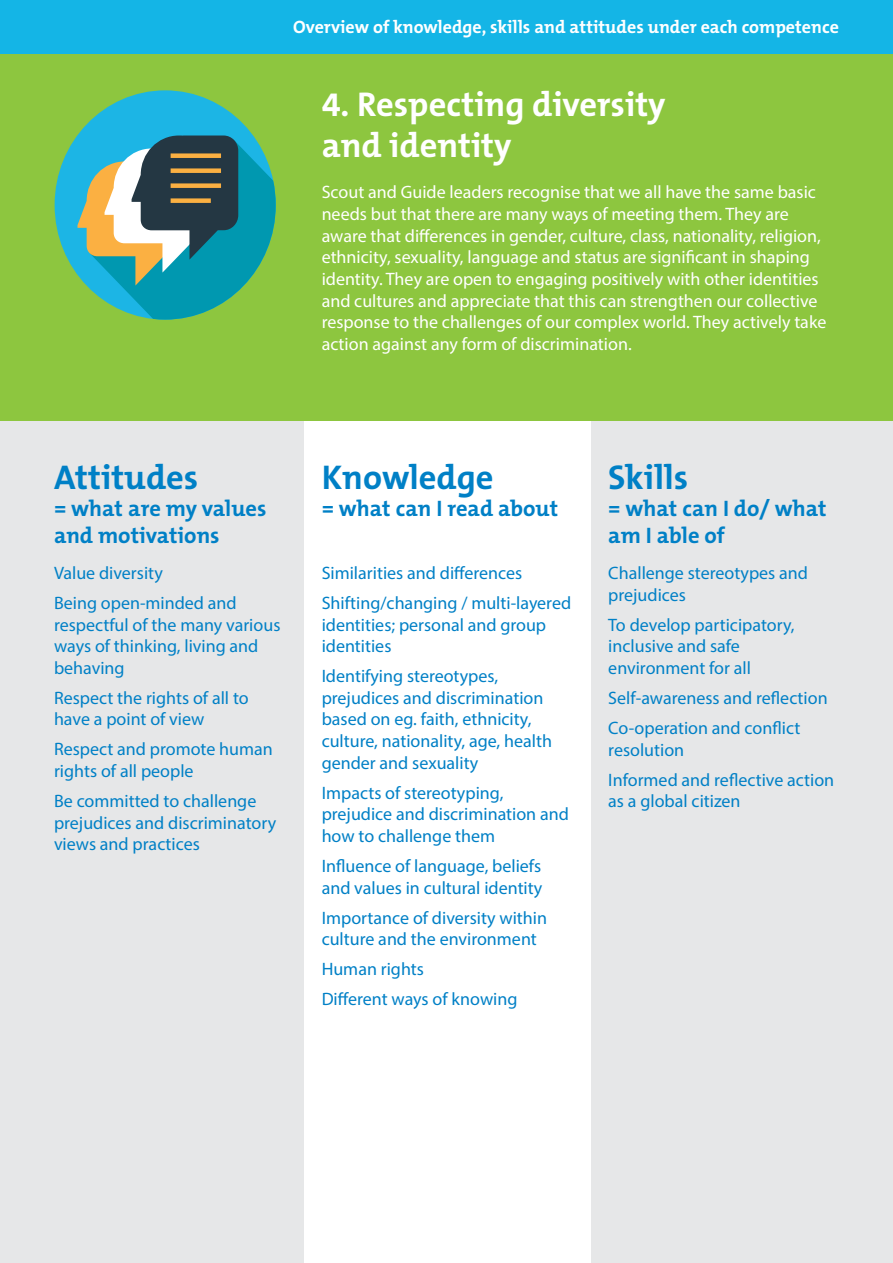
<style>
.page{position:relative;width:893px;height:1263px;background:#fff}
.page>*{position:absolute;margin:0;border:0;box-sizing:border-box;transform-origin:0 0}
.t1{font:700 34.5px/41.4px "The Mix CE B7";color:#fff}
.t2{font:700 34.5px "The Mix CE B7";color:#0080c6}
.t3{font:700 22.5px/27px "The Mix CE B7";color:#0080c6}
.t4{font:18px/21.6px "Myriad Pro";color:#0080c6}
.t5{font:18px/21.6px "Myriad Pro";color:#fff}
.t6{font:700 18px "The Mix CE B7";color:#fff}
</style>
<div class="page">
<div style="left:0;top:0;width:893px;height:54px;background:#14b5e6"></div>
<div style="left:0;top:421px;width:893px;height:842px;background:#e6e7e8"></div>
<div style="left:304px;top:421px;width:286px;height:842px;background:#fff"></div>
<div style="left:0;top:54px;width:893px;height:367px;background:#8dc63f"></div>
<div style="left:55px;top:90px;width:221px;height:230px;background:#1cb5e5;border-radius:50%"></div>
<svg style="left:78px;top:135px;width:198px;height:185px"></svg>
<div style="left:171px;top:153px;width:50px;height:5px;background:#fbb042"></div>
<div style="left:171px;top:168px;width:50px;height:5px;background:#fbb042"></div>
<div style="left:171px;top:183px;width:50px;height:5px;background:#fbb042"></div>
<div style="left:171px;top:198px;width:40px;height:5px;background:#fbb042"></div>
<p class="t6" style="left:293px;top:17px;width:547px">Overview of knowledge, skills and attitudes under each competence</p>
<h1 class="t1" style="left:322px;top:85px;width:345px">4. Respecting diversity and identity</h1>
<p class="t5" style="left:322px;top:181px;width:506px">Scout and Guide leaders recognise that we all have the same basic needs but that there are many ways of meeting them. They are aware that differences in gender, culture, class, nationality, religion, ethnicity, sexuality, language and status are significant in shaping identity. They are open to engaging positively with other identities and cultures and appreciate that this can strengthen our collective response to the challenges of our complex world. They actively take action against any form of discrimination.</p>
<h1 class="t2" style="left:54px;top:458px;width:146px">Attitudes</h1>
<p class="t3" style="left:54px;top:496px;width:214px">= what are my values and motivations</p>
<p class="t4" style="left:54px;top:558px;width:184px;line-height:30px">Value diversity<br>Being open-minded and</p>
<p class="t4" style="left:54px;top:613px;width:228px">respectful of the many various ways of thinking, living and behaving</p>
<p class="t4" style="left:54px;top:687px;width:196px">Respect the rights of all to have a point of view</p>
<p class="t4" style="left:54px;top:738px;width:220px">Respect and promote human rights of all people</p>
<p class="t4" style="left:54px;top:790px;width:224px">Be committed to challenge prejudices and discriminatory views and practices</p>
<h1 class="t2" style="left:322px;top:458px;width:173px">Knowledge</h1>
<p class="t3" style="left:322px;top:496px;width:238px">= what can I read about</p>
<p class="t4" style="left:322px;top:558px;width:251px;line-height:30px">Similarities and differences<br>Shifting/changing / multi-layered</p>
<p class="t4" style="left:322px;top:613px;width:226px">identities; personal and group identities</p>
<p class="t4" style="left:322px;top:665px;width:232px">Identifying stereotypes, prejudices and discrimination based on eg. faith, ethnicity, culture, nationality, age, health gender and sexuality</p>
<p class="t4" style="left:322px;top:781px;width:249px">Impacts of stereotyping, prejudice and discrimination and how to challenge them</p>
<p class="t4" style="left:322px;top:855px;width:222px">Influence of language, beliefs and values in cultural identity</p>
<p class="t4" style="left:322px;top:906px;width:227px">Importance of diversity within culture and the environment</p>
<p class="t4" style="left:322px;top:954px;width:197px;line-height:30px">Human rights<br>Different ways of knowing</p>
<h1 class="t2" style="left:608px;top:458px;width:81px">Skills</h1>
<p class="t3" style="left:608px;top:496px;width:220px">= what can I do/ what am I able of</p>
<p class="t4" style="left:608px;top:562px;width:201px">Challenge stereotypes and prejudices</p>
<p class="t4" style="left:608px;top:613px;width:188px">To develop participatory, inclusive and safe environment for all</p>
<p class="t4" style="left:608px;top:683px;width:221px;line-height:30px">Self-awareness and reflection<br>Co-operation and conflict</p>
<p class="t4" style="left:608px;top:734px;width:227px;line-height:30px">resolution<br>Informed and reflective action</p>
<p class="t4" style="left:608px;top:790px;width:134px">as a global citizen</p>
</div>
